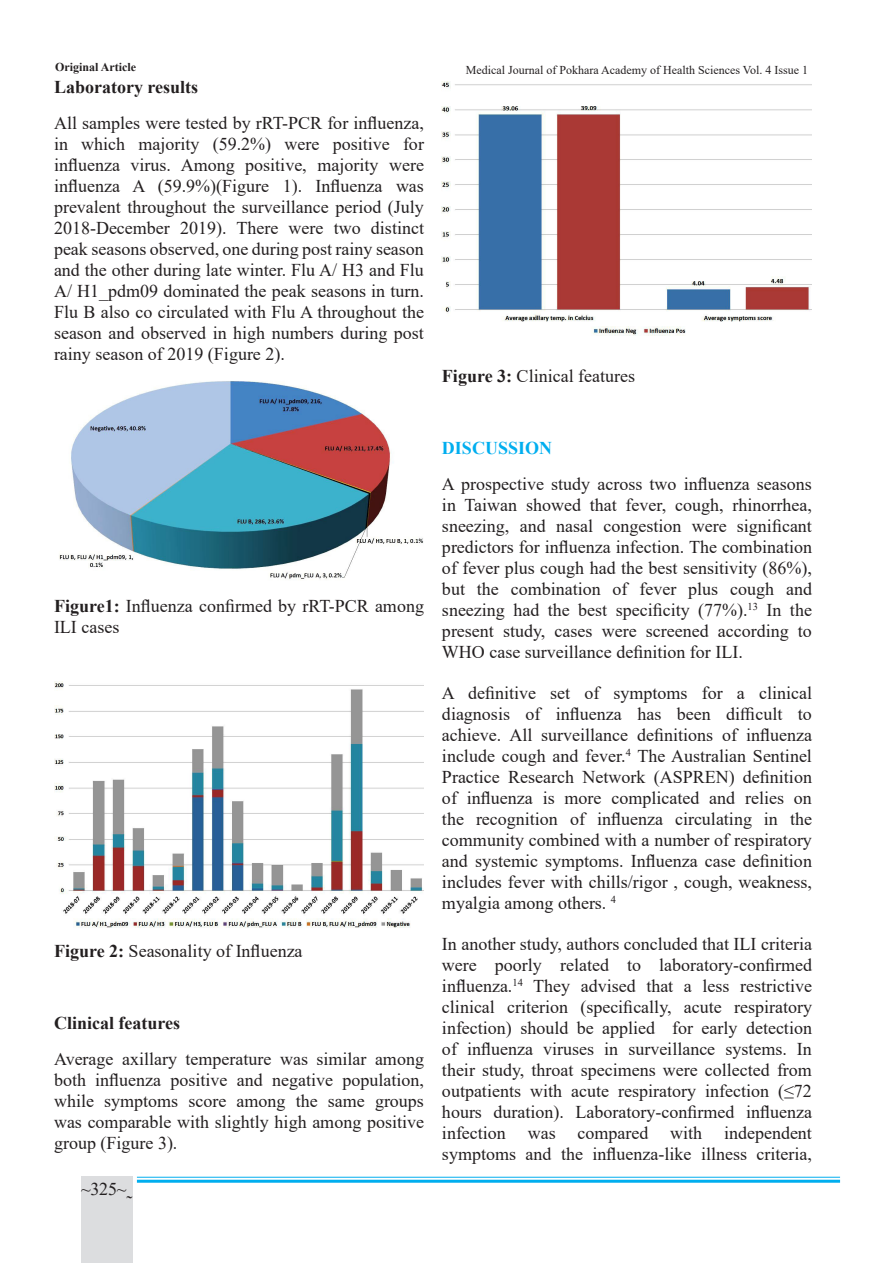
<style>
.page{position:relative;width:893px;height:1263px;background:#fff}
.page>*{position:absolute;margin:0;border:0;box-sizing:border-box;transform-origin:0 0}
.Normal__Web{font:18px/21px "Times New Roman";color:#231f20;text-align:justify}
.t1{font:700 18px "Times New Roman";color:#231f20}
.t2{font:700 18px "Times New Roman";color:#00aeef}
.t3{font:12px "Times New Roman";color:#231f20}
.t4{font:700 12px "Times New Roman";color:#231f20}
.s1{font-weight:700}
</style>
<div class="page">
<hr style="left:137px;top:1177px;width:703px;height:1px;background:#00aeef">
<hr style="left:137px;top:1180px;width:703px;height:3px;background:#00aeef">
<div style="left:81px;top:1177px;width:51px;height:86px;background:#dcdddf"></div>
<img style="left:59px;top:381px;width:365px;height:199px">
<img style="left:54px;top:681px;width:370px;height:247px">
<img style="left:442px;top:81px;width:370px;height:254px">
<p class="t4" style="left:55px;top:58px;width:82px">Original Article</p>
<p class="t3" style="left:466px;top:61px;width:344px">Medical Journal of Pokhara Academy of Health Sciences Vol. 4 Issue 1</p>
<p class="t1" style="left:54px;top:74px;width:146px">Laboratory results</p>
<p class="Normal__Web" style="left:54px;top:112px;width:371px">All samples were tested by rRT-PCR for influenza, in which majority (59.2%) were positive for influenza virus. Among positive, majority were influenza A (59.9%)(Figure 1). Influenza was prevalent throughout the surveillance period (July 2018-December 2019). There were two distinct peak seasons observed, one during post rainy season and the other during late winter. Flu A/ H3 and Flu A/ H1_pdm09 dominated the peak seasons in turn.<br>Flu B also co circulated with Flu A throughout the season and observed in high numbers during post rainy season of 2019 (Figure 2).</p>
<p class="Normal__Web" style="left:442px;top:364px;width:195px"><span class="s1">Figure 3:</span> Clinical features</p>
<p class="Normal__Web" style="left:54px;top:595px;width:371px"><span class="s1">Figure1:</span> Influenza confirmed by rRT-PCR among<br>ILI cases</p>
<p class="Normal__Web" style="left:54px;top:940px;width:250px"><span class="s1">Figure 2:</span> Seasonality of Influenza</p>
<p class="t1" style="left:54px;top:1010px;width:128px">Clinical features</p>
<p class="Normal__Web" style="left:54px;top:1048px;width:371px">Average axillary temperature was similar among both influenza positive and negative population, while symptoms score among the same groups was comparable with slightly high among positive group (Figure 3).</p>
<p class="Normal__Web" style="left:81px;top:1178px;width:53px">~325~˷</p>
<p class="t2" style="left:442px;top:434px;width:112px">DISCUSSION</p>
<p class="Normal__Web" style="left:442px;top:472px;width:371px">A prospective study across two influenza seasons in Taiwan showed that fever, cough, rhinorrhea, sneezing, and nasal congestion were significant predictors for influenza infection. The combination of fever plus cough had the best sensitivity (86%), but the combination of fever plus cough and sneezing had the best specificity (77%).<sup>13</sup> In the present study, cases were screened according to WHO case surveillance definition for ILI.</p>
<p class="Normal__Web" style="left:442px;top:682px;width:371px">A definitive set of symptoms for a clinical diagnosis of influenza has been difficult to achieve. All surveillance definitions of influenza include cough and fever.<sup>4</sup> The Australian Sentinel Practice Research Network (ASPREN) definition of influenza is more complicated and relies on the recognition of influenza circulating in the community combined with a number of respiratory and systemic symptoms. Influenza case definition includes fever with chills/rigor , cough, weakness, myalgia among others. <sup>4</sup></p>
<p class="Normal__Web" style="left:442px;top:933px;width:371px">In another study, authors concluded that ILI criteria were poorly related to laboratory-confirmed influenza.<sup>14</sup> They advised that a less restrictive clinical criterion (specifically, acute respiratory infection) should be applied for early detection of influenza viruses in surveillance systems. In their study, throat specimens were collected from outpatients with acute respiratory infection (≤72 hours duration). Laboratory-confirmed influenza infection was compared with independent symptoms and the influenza-like illness criteria,</p>
</div>
